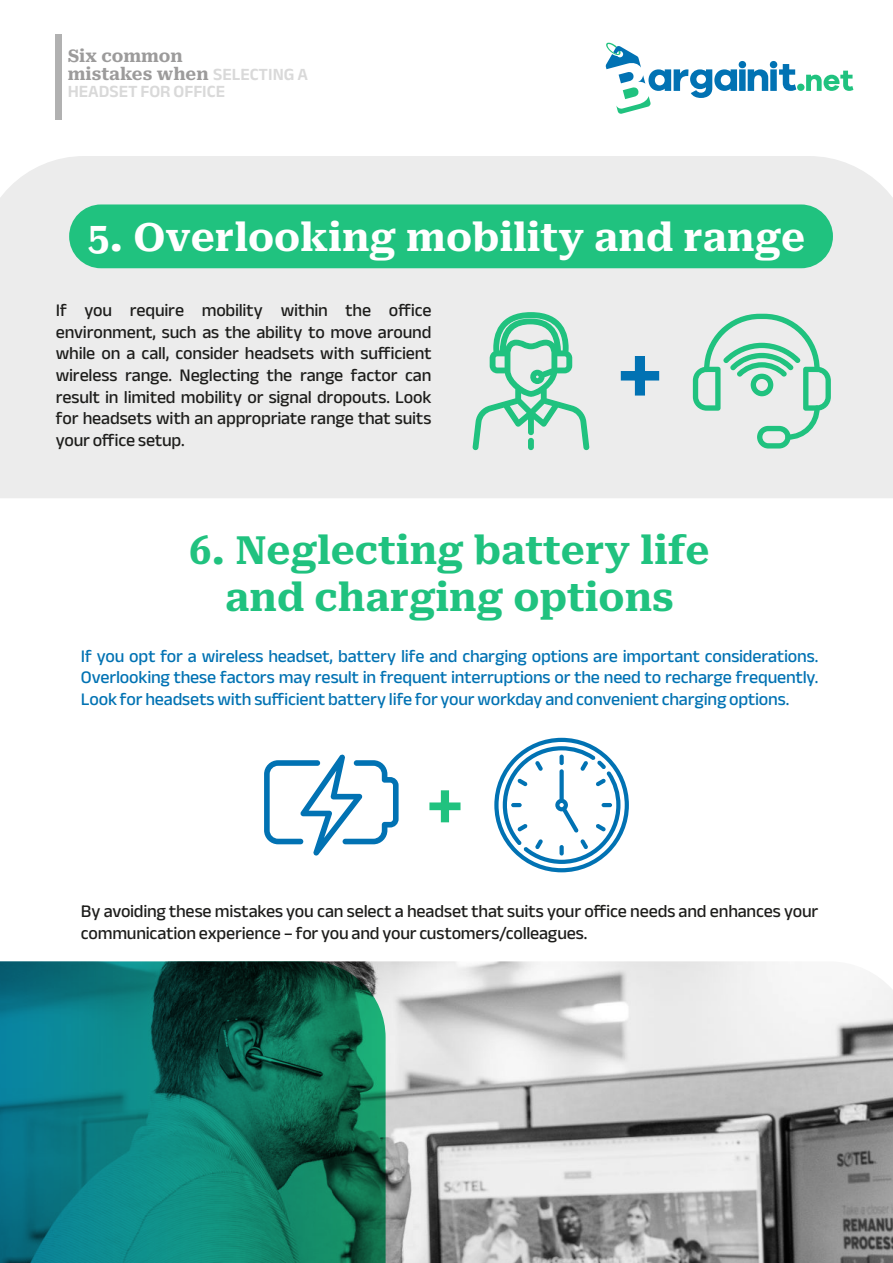
<style>
.page{position:relative;width:893px;height:1263px;background:#fff}
.page>*{position:absolute;margin:0;border:0;box-sizing:border-box;transform-origin:0 0}
.t1{font:700 84.9px "Roboto Serif";color:#0172b3}
.t2{font:700 68.7px "Roboto Serif";color:#20c27f}
.t3{font:700 39px/46.8px "Roboto Serif";color:#20c27f;text-align:center}
.t4{font:700 39px "Roboto Serif";color:#fff}
.t5{font:500 18px/21.6px "Anek Bangla";letter-spacing:-.01em;color:#1d1d1b}
.t6{font:500 18px/21.6px "Anek Bangla";letter-spacing:-.01em;color:#0172b3;text-align:justify}
.t7{font:700 17.4px/18px "Roboto Serif";color:#9c9b9b}
.t8{font:600 17.4px "Anek Bangla";color:#d9d9d9}
.s1{font-family:"Anek Bangla";font-weight:600;color:#d9d9d9}
</style>
<div class="page">
<img style="left:386px;top:961px;width:507px;height:302px">
<svg style="left:0;top:961px;width:386px;height:302px;background:#0e726a"></svg>
<div style="left:55px;top:34px;width:7px;height:86px;background:#b1b1b1"></div>
<div style="left:797px;top:84px;width:7px;height:7px;background:#20c27f;border-radius:50%"></div>
<svg style="left:806px;top:71px;width:47px;height:20px"></svg>
<svg style="left:606px;top:42px;width:190px;height:72px"></svg>
<div style="left:0;top:156px;width:893px;height:342px;background:#ececec"></div>
<svg style="left:264px;top:754px;width:135px;height:101px"></svg>
<svg style="left:494px;top:738px;width:135px;height:134px"></svg>
<svg style="left:693px;top:314px;width:138px;height:134px;background:#bee2d3"></svg>
<svg style="left:473px;top:312px;width:116px;height:138px;background:#b2e0cd"></svg>
<div style="left:528px;top:438px;width:6px;height:12px;background:#20c27f;border-radius:3px"></div>
<div style="left:69px;top:204px;width:764px;height:64px;background:#20c27f;border-radius:32px"></div>
<p class="t7" style="left:68px;top:45px;width:242px">Six common<br>mistakes when <span class="s1">SELECTING A</span></p>
<p class="t8" style="left:68px;top:81px;width:159px">HEADSET FOR OFFICE</p>
<h3 class="t4" style="left:88px;top:206px;width:719px">5. Overlooking mobility and range</h3>
<p class="t5" style="left:56px;top:299px;width:377px;text-align:justify">If you require mobility within the office environment, such as the ability to move around while on a call, consider headsets with sufficient wireless range. Neglecting the range factor can result in limited mobility or signal dropouts. Look for headsets with an appropriate range that suits your office setup.</p>
<h1 class="t1" style="left:616px;top:307px;width:49px">+</h1>
<h3 class="t3" style="left:190px;top:524px;width:522px">6. Neglecting battery life and charging options</h3>
<p class="t6" style="left:81px;top:645px;width:739px">If you opt for a wireless headset, battery life and charging options are important considerations.<br>Overlooking these factors may result in frequent interruptions or the need to recharge frequently.<br>Look for headsets with sufficient battery life for your workday and convenient charging options.</p>
<h2 class="t2" style="left:426px;top:750px;width:40px">+</h2>
<p class="t5" style="left:81px;top:900px;width:739px">By avoiding these mistakes you can select a headset that suits your office needs and enhances your communication experience – for you and your customers/colleagues.</p>
</div>
